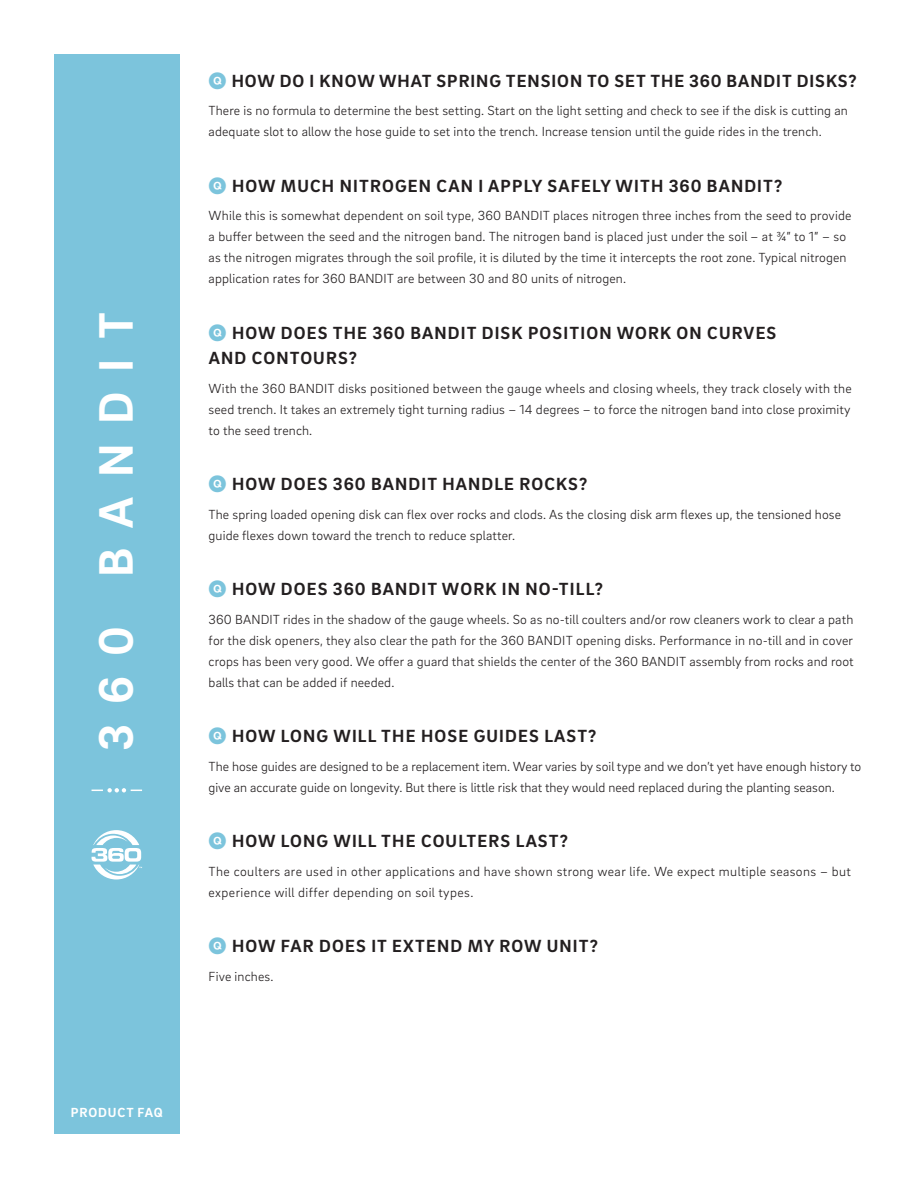
<style>
.page{position:relative;width:918px;height:1188px;background:#fff}
.page>*{position:absolute;margin:0;border:0;box-sizing:border-box;transform-origin:0 0}
.t1{font:700 49.5px "Brix Sans";letter-spacing:.4em;color:#fff}
.t2{font:700 18px/25.5px "Brix Sans";letter-spacing:.065em;color:#231f20}
.t3{font:300 13.5px/21px "Brix Sans";letter-spacing:.01em;color:#231f20}
.t4{font:300 13.5px/21px "Brix Sans";letter-spacing:.03em;color:#231f20}
.t5{font:700 13.5px "Brix Sans";letter-spacing:.065em;color:#fff}
.s1{font-family:"Whitney Index Black Round Bd";font-weight:400;color:#7cc4dc}
</style>
<div class="page">
<div style="left:54px;top:54px;width:126px;height:1079px;background:#7cc4dc"></div>
<svg style="left:92px;top:830px;width:50px;height:50px"></svg>
<svg style="left:92px;top:788px;width:50px;height:4px"></svg>
<h1 class="t1" style="left:84px;top:751px;width:440px;rotate:-90deg">360 BANDIT</h1>
<h2 class="t2" style="left:209px;top:67px;width:649px"><span class="s1">Q</span> HOW DO I KNOW WHAT SPRING TENSION TO SET THE 360 BANDIT DISKS?</h2>
<p class="t3" style="left:209px;top:100px;width:641px">There is no formula to determine the best setting. Start on the light setting and check to see if the disk is cutting an adequate slot to allow the hose guide to set into the trench. Increase tension until the guide rides in the trench.</p>
<h2 class="t2" style="left:209px;top:172px;width:575px"><span class="s1">Q</span> HOW MUCH NITROGEN CAN I APPLY SAFELY WITH 360 BANDIT?</h2>
<p class="t3" style="left:209px;top:205px;width:644px">While this is somewhat dependent on soil type, 360 BANDIT places nitrogen three inches from the seed to provide a buffer between the seed and the nitrogen band. The nitrogen band is placed just under the soil – at ¾” to 1” – so as the nitrogen migrates through the soil profile, it is diluted by the time it intercepts the root zone. Typical nitrogen application rates for 360 BANDIT are between 30 and 80 units of nitrogen.</p>
<h2 class="t2" style="left:209px;top:319px;width:569px"><span class="s1">Q</span> HOW DOES THE 360 BANDIT DISK POSITION WORK ON CURVES<br>AND CONTOURS?</h2>
<p class="t3" style="left:209px;top:377px;width:645px;text-align:justify">With the 360 BANDIT disks positioned between the gauge wheels and closing wheels, they track closely with the seed trench. It takes an extremely tight turning radius – 14 degrees – to force the nitrogen band into close proximity to the seed trench.</p>
<h2 class="t2" style="left:209px;top:471px;width:380px"><span class="s1">Q</span> HOW DOES 360 BANDIT HANDLE ROCKS?</h2>
<p class="t3" style="left:209px;top:503px;width:634px">The spring loaded opening disk can flex over rocks and clods. As the closing disk arm flexes up, the tensioned hose guide flexes down toward the trench to reduce splatter.</p>
<h2 class="t2" style="left:209px;top:576px;width:396px"><span class="s1">Q</span> HOW DOES 360 BANDIT WORK IN NO-TILL?</h2>
<p class="t3" style="left:209px;top:608px;width:647px;text-align:justify">360 BANDIT rides in the shadow of the gauge wheels. So as no-till coulters and/or row cleaners work to clear a path for the disk openers, they also clear the path for the 360 BANDIT opening disks. Performance in no-till and in cover crops has been very good. We offer a guard that shields the center of the 360 BANDIT assembly from rocks and root balls that can be added if needed.</p>
<h2 class="t2" style="left:209px;top:723px;width:389px"><span class="s1">Q</span> HOW LONG WILL THE HOSE GUIDES LAST?</h2>
<p class="t3" style="left:209px;top:755px;width:654px">The hose guides are designed to be a replacement item. Wear varies by soil type and we don’t yet have enough history to give an accurate guide on longevity. But there is little risk that they would need replaced during the planting season.</p>
<h2 class="t2" style="left:209px;top:828px;width:361px"><span class="s1">Q</span> HOW LONG WILL THE COULTERS LAST?</h2>
<p class="t4" style="left:209px;top:860px;width:644px">The coulters are used in other applications and have shown strong wear life. We expect multiple seasons – but experience will differ depending on soil types.</p>
<h2 class="t2" style="left:209px;top:933px;width:391px"><span class="s1">Q</span> HOW FAR DOES IT EXTEND MY ROW UNIT?</h2>
<p class="t3" style="left:209px;top:965px;width:66px">Five inches.</p>
<p class="t5" style="left:71px;top:1103px;width:93px">PRODUCT FAQ</p>
</div>
